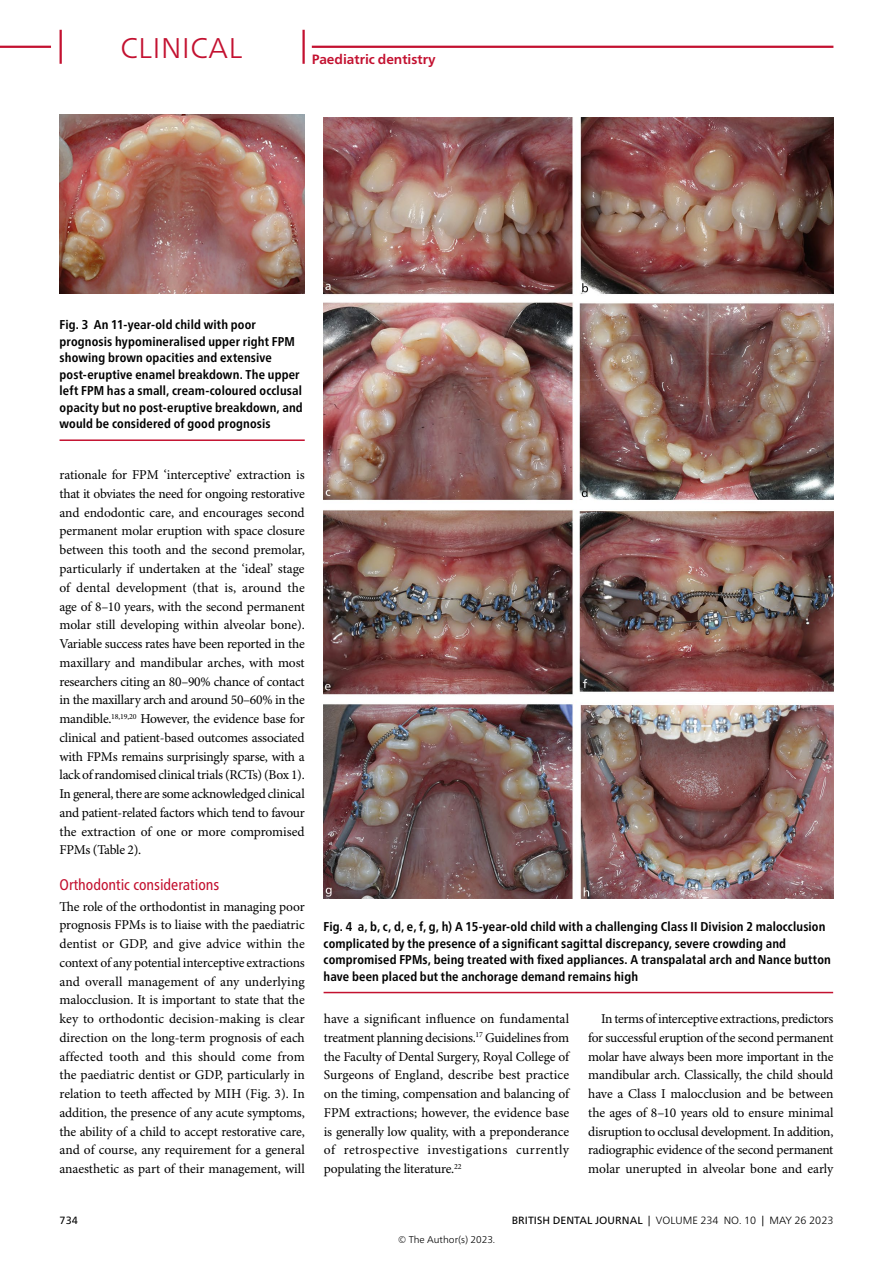
<style>
.page{position:relative;width:893px;height:1263px;background:#fff}
.page>*{position:absolute;margin:0;border:0;box-sizing:border-box;transform-origin:0 0}
.t1{font:300 28.5px "Frutiger Neue LT Pro";letter-spacing:.025em;color:#c31130}
.SectionHeading_2_MSS{font:15.3px "Frutiger Neue LT Pro Cn Rg 2";color:#c31130}
.Para_9pt_justified_1{font:13.5px/18.8px "Minion Pro";letter-spacing:-.005em;color:#000;text-align:justify}
.Para_9pt_justified{font:13.5px/18.8px "Minion Pro";letter-spacing:-.01em;color:#000;text-align:justify}
.t2{font:700 13.5px "Frutiger Neue LT Pro";color:#c31130}
.Image_Caption_MSS{font:12.75px/16.5px "Frutiger Neue LT Pro Cn Bold 2";letter-spacing:.01em;color:#000}
.Image_Caption_MSS-2{font:700 condensed 12.75px/16.5px "Frutiger Neue LT Pro";letter-spacing:.01em;color:#000}
.t3{font:300 10.5px "Frutiger Neue LT Pro";letter-spacing:.005em;color:#000}
.t4{font:10.5px "Frutiger Neue LT Pro";color:#000}
.t5{font:300 9.75px "Frutiger Neue LT Pro";color:#000}
.s1{font-family:"Frutiger Neue LT Pro";font-weight:700;font-stretch:condensed}
.s2{font-weight:400}
</style>
<div class="page">
<img style="left:323px;top:118px;width:510px;height:781px">
<hr style="left:324px;top:992px;width:509px;height:1px;background:#c31130">
<img style="left:60px;top:115px;width:245px;height:179px">
<hr style="left:60px;top:439px;width:245px;height:2px;background:#c31130">
<hr style="left:0;top:46px;width:51px;height:2px;background:#c31130">
<hr style="left:312px;top:46px;width:521px;height:2px;background:#c31130">
<hr style="left:60px;top:30px;width:2px;height:34px;background:#c31130">
<hr style="left:302px;top:30px;width:3px;height:34px;background:#c31130">
<h1 class="t1" style="left:120px;top:31px;width:124px">CLINICAL</h1>
<p class="t2" style="left:312px;top:51px;width:125px">Paediatric dentistry</p>
<p class="Image_Caption_MSS-2" style="left:60px;top:317px;width:245px">Fig. 3 An 11-year-old child with poor prognosis hypomineralised upper right FPM showing brown opacities and extensive post-eruptive enamel breakdown. The upper left FPM has a small, cream-coloured occlusal opacity but no post-eruptive breakdown, and would be considered of good prognosis</p>
<p class="Para_9pt_justified_1" style="left:60px;top:466px;width:247px">rationale for FPM ‘interceptive’ extraction is that it obviates the need for ongoing restorative and endodontic care, and encourages second permanent molar eruption with space closure between this tooth and the second premolar, particularly if undertaken at the ‘ideal’ stage of dental development (that is, around the age of 8–10 years, with the second permanent molar still developing within alveolar bone).<br>Variable success rates have been reported in the maxillary and mandibular arches, with most researchers citing an 80–90% chance of contact in the maxillary arch and around 50–60% in the mandible.<sup>18,19,20</sup> However, the evidence base for clinical and patient-based outcomes associated with FPMs remains surprisingly sparse, with a lack of randomised clinical trials (RCTs) (Box 1).<br>In general, there are some acknowledged clinical and patient-related factors which tend to favour the extraction of one or more compromised FPMs (Table 2).</p>
<p class="SectionHeading_2_MSS" style="left:60px;top:876px;width:161px">Orthodontic considerations</p>
<p class="Para_9pt_justified_1" style="left:60px;top:897px;width:247px">The role of the orthodontist in managing poor prognosis FPMs is to liaise with the paediatric dentist or GDP, and give advice within the context of any potential interceptive extractions and overall management of any underlying malocclusion. It is important to state that the key to orthodontic decision-making is clear direction on the long-term prognosis of each affected tooth and this should come from the paediatric dentist or GDP, particularly in relation to teeth affected by MIH (Fig. 3). In addition, the presence of any acute symptoms, the ability of a child to accept restorative care, and of course, any requirement for a general anaesthetic as part of their management, will</p>
<p class="Image_Caption_MSS" style="left:324px;top:918px;width:509px"><span class="s1">Fig. 4</span> a, b, c, d, e, f, g, h) A 15-year-old child with a challenging Class II Division 2 malocclusion complicated by the presence of a significant sagittal discrepancy, severe crowding and compromised FPMs, being treated with fixed appliances. A transpalatal arch and Nance button <span class="s1">have been placed but the anchorage demand remains high</span></p>
<p class="Para_9pt_justified_1" style="left:324px;top:1010px;width:247px">have a significant influence on fundamental treatment planning decisions.<sup>17</sup> Guidelines from the Faculty of Dental Surgery, Royal College of Surgeons of England, describe best practice on the timing, compensation and balancing of FPM extractions; however, the evidence base is generally low quality, with a preponderance of retrospective investigations currently populating the literature.<sup>22</sup></p>
<p class="Para_9pt_justified" style="left:588px;top:1010px;width:247px;text-indent:13px">In terms of interceptive extractions, predictors for successful eruption of the second permanent molar have always been more important in the mandibular arch. Classically, the child should have a Class I malocclusion and be between the ages of 8–10 years old to ensure minimal disruption to occlusal development. In addition, radiographic evidence of the second permanent molar unerupted in alveolar bone and early</p>
<p class="t4" style="left:60px;top:1214px;width:20px">734</p>
<p class="t3" style="left:512px;top:1214px;width:323px"><span class="s2">BRITISH DENTAL JOURNAL |</span> VOLUME 234 NO. 10 <span class="s2">|</span> May 26 2023</p>
<p class="t5" style="left:398px;top:1234px;width:99px">© The Author(s) 2023.</p>
</div>
